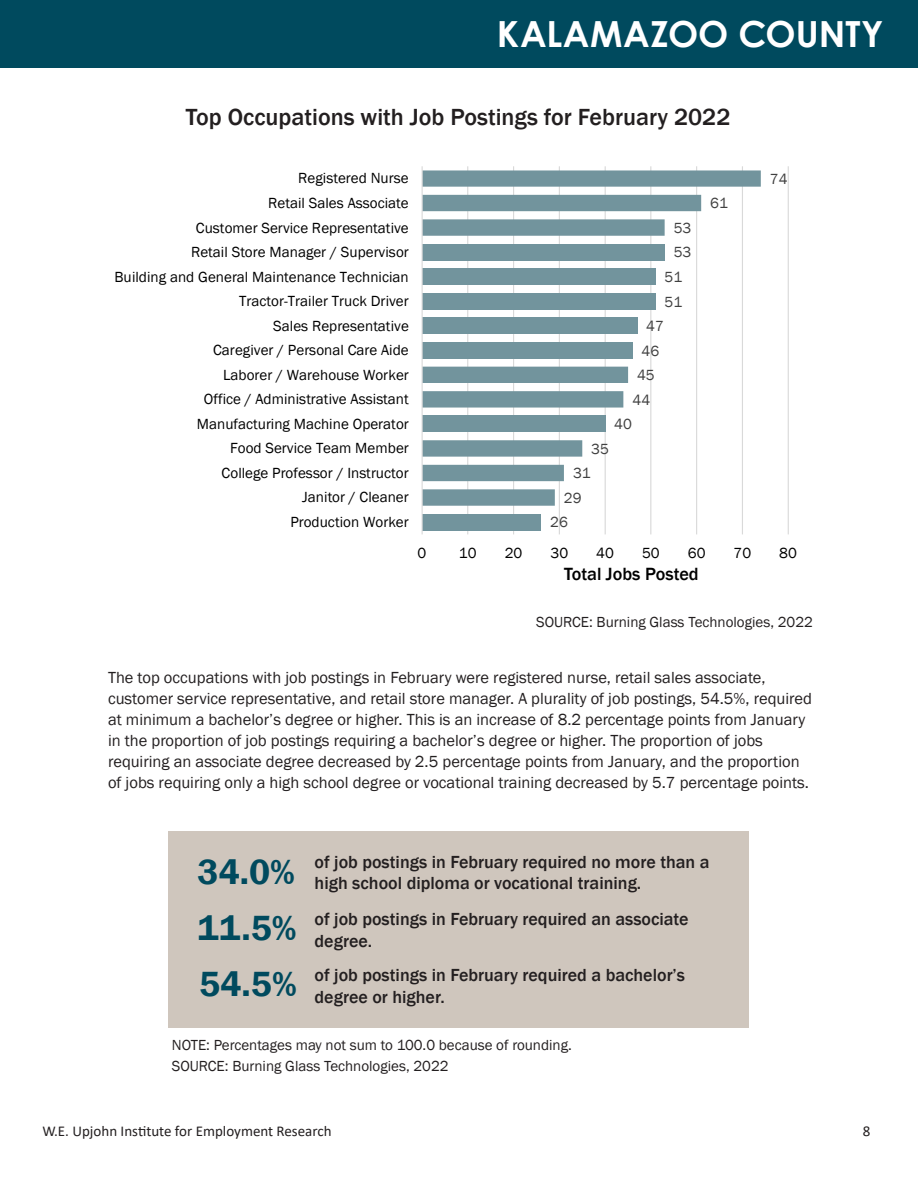
<style>
.page{position:relative;width:918px;height:1188px;background:#fff}
.page>*{position:absolute;margin:0;border:0;box-sizing:border-box;transform-origin:0 0}
.t1{font:700 36px "Century Gothic";letter-spacing:.005em;color:#fff}
.t2{font:600 36px "Franklin Gothic";color:#004a5e}
.t3{font:500 24px "Franklin Gothic";color:#231f20}
.t4{font:500 18.15px "Franklin Gothic";color:#000}
._12_point_text{font:500 18px/21.6px "Franklin Gothic";color:#231f20}
.Paragraph_Style_1{font:16.5px/21px "Franklin Gothic";color:#231f20}
.t5{font:15.15px "Franklin Gothic";color:#000}
.t6{font:15.15px "Franklin Gothic";letter-spacing:.005em;color:#404040}
.Paragraph_Style_1-2{font:15px "Franklin Gothic";color:#231f20}
.t7{font:15px "Calibri";color:#231f20}
</style>
<div class="page">
<div style="left:0;top:0;width:918px;height:68px;background:#004a5e"></div>
<div style="left:169px;top:831px;width:580px;height:196px;background:#cfc6bd"></div>
<hr style="left:467px;top:166px;width:1px;height:368px;background:#d9d9d9">
<hr style="left:513px;top:166px;width:1px;height:368px;background:#d9d9d9">
<hr style="left:559px;top:166px;width:1px;height:368px;background:#d9d9d9">
<hr style="left:605px;top:166px;width:1px;height:368px;background:#d9d9d9">
<hr style="left:650px;top:166px;width:1px;height:368px;background:#d9d9d9">
<hr style="left:696px;top:166px;width:1px;height:368px;background:#d9d9d9">
<hr style="left:742px;top:166px;width:1px;height:368px;background:#d9d9d9">
<hr style="left:788px;top:166px;width:1px;height:368px;background:#d9d9d9">
<div style="left:422px;top:514px;width:119px;height:16px;background:#72949d"></div>
<svg style="left:423px;top:170px;width:338px;height:336px"></svg>
<hr style="left:422px;top:166px;width:1px;height:368px;background:#d9d9d9">
<p class="t1" style="left:497px;top:6px;width:388px">KALAMAZOO COUNTY</p>
<p class="t3" style="left:186px;top:102px;width:546px">Top Occupations with Job Postings for February 2022</p>
<p class="t5" style="left:298px;top:169px;width:112px">Registered Nurse</p>
<p class="t5" style="left:268px;top:194px;width:142px">Retail Sales Associate</p>
<p class="t6" style="left:710px;top:194px;width:19px">61</p>
<p class="t5" style="left:196px;top:218px;width:214px">Customer Service Representative</p>
<p class="t6" style="left:674px;top:218px;width:19px">53</p>
<p class="t5" style="left:191px;top:243px;width:219px">Retail Store Manager / Supervisor</p>
<p class="t6" style="left:674px;top:243px;width:19px">53</p>
<p class="t5" style="left:115px;top:267px;width:296px">Building and General Maintenance Technician</p>
<p class="t6" style="left:665px;top:268px;width:19px">51</p>
<p class="t5" style="left:239px;top:292px;width:171px">Tractor-Trailer Truck Driver</p>
<p class="t6" style="left:665px;top:292px;width:19px">51</p>
<p class="t5" style="left:273px;top:316px;width:137px">Sales Representative</p>
<p class="t6" style="left:646px;top:317px;width:19px">47</p>
<p class="t5" style="left:213px;top:341px;width:197px">Caregiver / Personal Care Aide</p>
<p class="t6" style="left:642px;top:341px;width:19px">46</p>
<p class="t5" style="left:223px;top:365px;width:187px">Laborer / Warehouse Worker</p>
<p class="t6" style="left:637px;top:366px;width:19px">45</p>
<p class="t5" style="left:204px;top:390px;width:206px">Office / Administrative Assistant</p>
<p class="t6" style="left:633px;top:390px;width:19px">44</p>
<p class="t5" style="left:197px;top:414px;width:214px">Manufacturing Machine Operator</p>
<p class="t6" style="left:614px;top:415px;width:19px">40</p>
<p class="t5" style="left:230px;top:439px;width:180px">Food Service Team Member</p>
<p class="t6" style="left:591px;top:439px;width:19px">35</p>
<p class="t5" style="left:222px;top:463px;width:189px">College Professor / Instructor</p>
<p class="t6" style="left:573px;top:464px;width:19px">31</p>
<p class="t5" style="left:302px;top:488px;width:108px">Janitor / Cleaner</p>
<p class="t6" style="left:564px;top:488px;width:19px">29</p>
<p class="t5" style="left:290px;top:512px;width:120px">Production Worker</p>
<p class="t6" style="left:550px;top:513px;width:19px">26</p>
<p class="t6" style="left:770px;top:169px;width:19px">74</p>
<p class="t5" style="left:418px;top:543px;width:10px">0</p>
<p class="t5" style="left:459px;top:543px;width:19px">10</p>
<p class="t5" style="left:505px;top:543px;width:19px">20</p>
<p class="t5" style="left:550px;top:543px;width:19px">30</p>
<p class="t5" style="left:596px;top:543px;width:19px">40</p>
<p class="t5" style="left:642px;top:543px;width:19px">50</p>
<p class="t5" style="left:688px;top:543px;width:19px">60</p>
<p class="t5" style="left:734px;top:543px;width:19px">70</p>
<p class="t5" style="left:779px;top:543px;width:19px">80</p>
<p class="t4" style="left:564px;top:563px;width:136px">Total Jobs Posted</p>
<p class="Paragraph_Style_1-2" style="left:536px;top:612px;width:278px">SOURCE: Burning Glass Technologies, 2022</p>
<p class="Paragraph_Style_1" style="left:108px;top:667px;width:706px">The top occupations with job postings in February were registered nurse, retail sales associate, customer service representative, and retail store manager. A plurality of job postings, 54.5%, required at minimum a bachelor’s degree or higher. This is an increase of 8.2 percentage points from January in the proportion of job postings requiring a bachelor’s degree or higher. The proportion of jobs requiring an associate degree decreased by 2.5 percentage points from January, and the proportion of jobs requiring only a high school degree or vocational training decreased by 5.7 percentage points.</p>
<p class="t2" style="left:198px;top:850px;width:99px">34.0%</p>
<p class="_12_point_text" style="left:315px;top:851px;width:397px">of job postings in February required no more than a high school diploma or vocational training.</p>
<p class="t2" style="left:198px;top:906px;width:101px">11.5%</p>
<p class="_12_point_text" style="left:315px;top:909px;width:375px">of job postings in February required an associate degree.</p>
<p class="t2" style="left:199px;top:962px;width:99px">54.5%</p>
<p class="_12_point_text" style="left:315px;top:964px;width:372px">of job postings in February required a bachelor’s degree or higher.</p>
<p class="Paragraph_Style_1-2" style="left:172px;top:1036px;width:402px">NOTE: Percentages may not sum to 100.0 because of rounding.</p>
<p class="Paragraph_Style_1-2" style="left:172px;top:1057px;width:278px">SOURCE: Burning Glass Technologies, 2022</p>
<p class="t7" style="left:42px;top:1121px;width:291px">W.E. Upjohn Institute for Employment Research</p>
<p class="t7" style="left:863px;top:1121px;width:9px">8</p>
</div>
